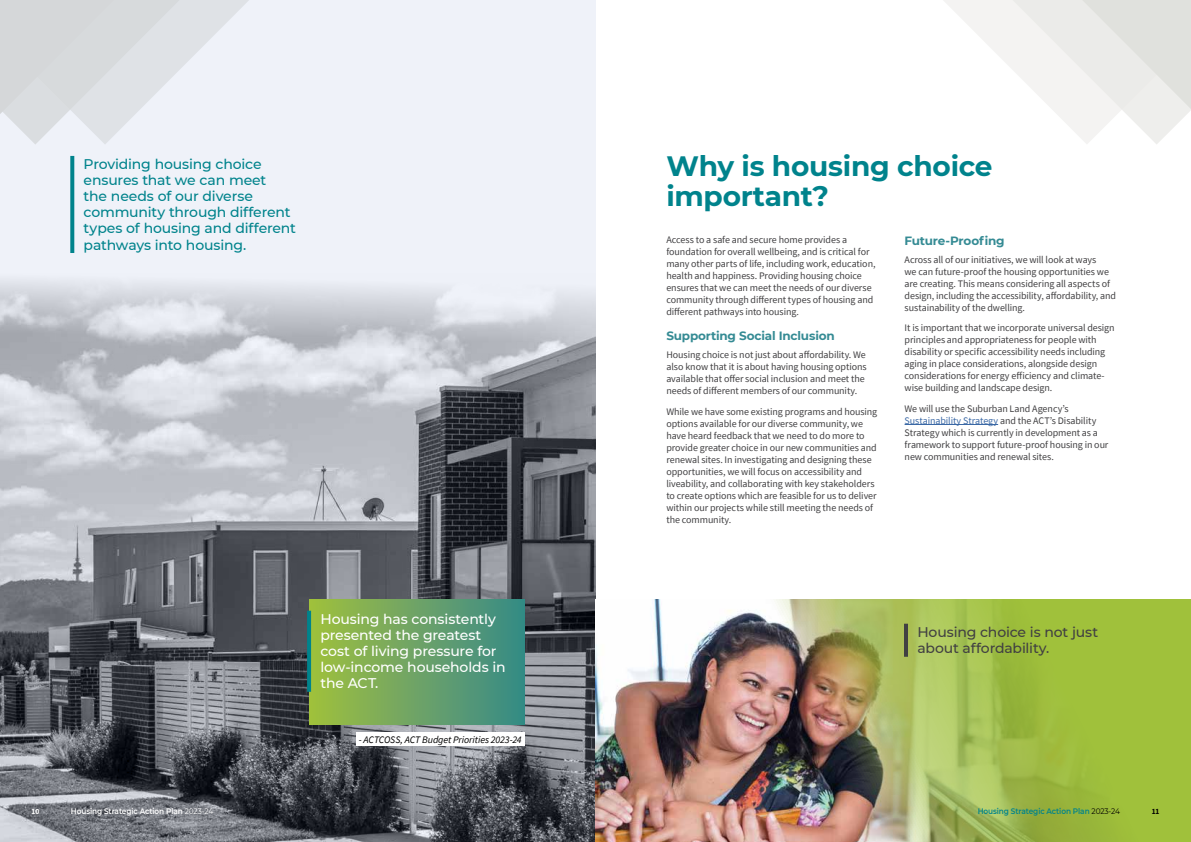
<style>
.page{position:relative;width:1191px;height:842px;background:#fff}
.page>*{position:absolute;margin:0;border:0;box-sizing:border-box;transform-origin:0 0}
.t1{font:700 28px/30px "Montserrat";letter-spacing:-.01em;color:#00838c}
.t2{font:500 14px/16px "Montserrat";letter-spacing:-.01em;color:#00838c}
.t3{font:500 14px/16px "Montserrat";letter-spacing:-.01em;color:#fff}
.t4{font:500 14px/16px "Montserrat";letter-spacing:-.01em;color:#414042}
.t5{font:700 12px "Montserrat";letter-spacing:-.015em;color:#358b94}
.t6{font:10px/12px "Source Sans Pro";letter-spacing:-.01em;color:#414042}
.t7{font:italic 10px "Source Sans Pro";letter-spacing:-.01em;color:#000}
.t8{font:600 8px "Montserrat";letter-spacing:-.01em;color:#fff;scale:.92 1}
.t9{font:600 8px "Montserrat";letter-spacing:-.01em;color:#00838c;scale:.92 1}
.t10{font:700 8px "Source Sans Pro";color:#fff;scale:.92 1}
.t11{font:700 8px "Source Sans Pro";color:#000;scale:.92 1}
.s1{color:#3a68a5}
.s2{font-weight:400}
.s3{font-weight:400;color:#000}
</style>
<div class="page">
<div style="left:0;top:0;width:596px;height:842px;background:#eff2f9"></div>
<img style="left:0;top:280px;width:596px;height:562px">
<svg style="left:944px;top:0;width:247px;height:144px"></svg>
<svg style="left:0;top:0;width:249px;height:144px"></svg>
<hr style="left:904px;top:424px;width:94px;height:1px;background:#3a68a5">
<svg style="left:70px;top:156px;width:4px;height:97px"></svg>
<div style="left:309px;top:599px;width:215px;height:125px;background:linear-gradient(to right,#a1bf3f,#378989)"></div>
<hr style="left:307px;top:611px;width:4px;height:81px;background:#00838c">
<div style="left:356px;top:733px;width:168px;height:13px;background:#fff"></div>
<img style="left:595px;top:599px;width:596px;height:243px">
<hr style="left:904px;top:624px;width:4px;height:33px;background:#414042">
<h2 class="t2" style="left:84px;top:156px;width:214px">Providing housing choice ensures that we can meet<br>the needs of our diverse community through different types of housing and different pathways into housing.</h2>
<h2 class="t3" style="left:320px;top:611px;width:187px">Housing has consistently presented the greatest cost of living pressure for low-income households in the ACT.</h2>
<p class="t7" style="left:359px;top:733px;width:164px">- ACTCOSS, ACT Budget Priorities 2023-24</p>
<h1 class="t1" style="left:666px;top:149px;width:328px">Why is housing choice important?</h1>
<p class="t6" style="left:666px;top:234px;width:211px">Access to a safe and secure home provides a foundation for overall wellbeing, and is critical for many other parts of life, including work, education, health and happiness. Providing housing choice ensures that we can meet the needs of our diverse community through different types of housing and different pathways into housing.</p>
<p class="t5" style="left:666px;top:327px;width:170px">Supporting Social Inclusion</p>
<p class="t6" style="left:666px;top:349px;width:202px">Housing choice is not just about affordability. We also know that it is about having housing options available that offer social inclusion and meet the needs of different members of our community.</p>
<p class="t6" style="left:666px;top:405px;width:212px">While we have some existing programs and housing options available for our diverse community, we have heard feedback that we need to do more to provide greater choice in our new communities and renewal sites. In investigating and designing these opportunities, we will focus on accessibility and liveability, and collaborating with key stakeholders to create options which are feasible for us to deliver within our projects while still meeting the needs of the community.</p>
<p class="t5" style="left:904px;top:232px;width:101px">Future-Proofing</p>
<p class="t6" style="left:904px;top:253px;width:213px">Across all of our initiatives, we will look at ways<br>we can future-proof the housing opportunities we are creating. This means considering all aspects of design, including the accessibility, affordability, and sustainability of the dwelling.</p>
<p class="t6" style="left:904px;top:322px;width:212px">It is important that we incorporate universal design principles and appropriateness for people with disability or specific accessibility needs including aging in place considerations, alongside design considerations for energy efficiency and climate&shy;wise building and landscape design.</p>
<p class="t6" style="left:904px;top:402px;width:205px">We will use the Suburban Land Agency’s <span class="s1">Sustainability Strategy</span> and the ACT’s Disability Strategy which is currently in development as a framework to support future-proof housing in our new communities and renewal sites.</p>
<h2 class="t4" style="left:917px;top:624px;width:182px">Housing choice is not just about affordability.</h2>
<p class="t10" style="left:32px;top:805px;width:10px">10</p>
<p class="t8" style="left:71px;top:805px;width:156px">Housing Strategic Action Plan <span class="s2">2023-24</span></p>
<p class="t9" style="left:977px;top:805px;width:156px">Housing Strategic Action Plan <span class="s3">2023-24</span></p>
<p class="t11" style="left:1151px;top:805px;width:10px">11</p>
</div>
